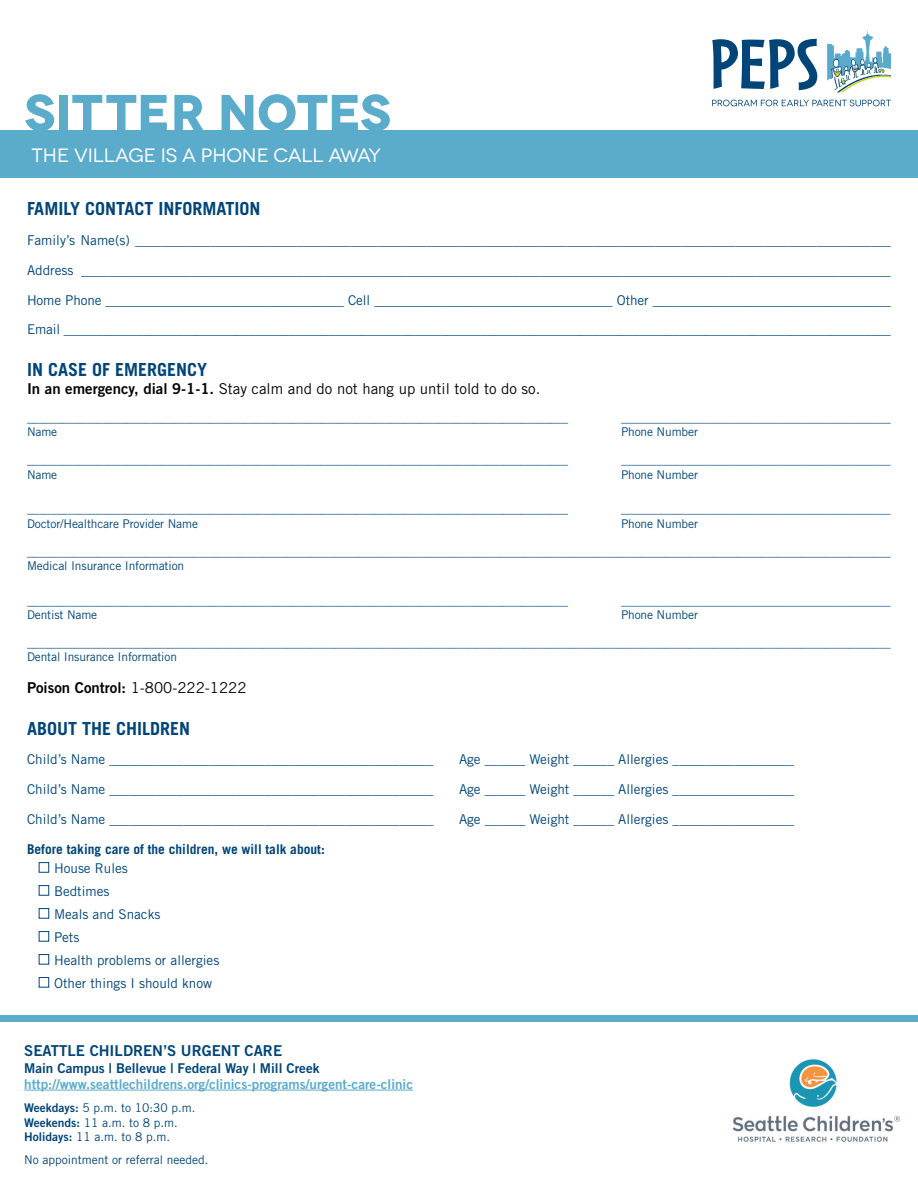
<style>
.page{position:relative;width:918px;height:1188px;background:#fff}
.page>*{position:absolute;margin:0;border:0;box-sizing:border-box;transform-origin:0 0}
.t1{font:700 50.7px "Novecentowide";color:#5babcb}
.t2{font:19.35px "Novecentowide";letter-spacing:-.005em;color:#fff}
.t3{font:700 18px "Trade Gothic LT Std";color:#004577}
.t4{font:15px "Trade Gothic LT Std";color:#040503}
.t5{font:15px "Trade Gothic LT Std Bd 2";color:#040503}
.t6{font:15px "Trade Gothic LT Std Bd 2";color:#004577}
.t7{font:13.5px "Trade Gothic LT Std";color:#004577}
.t8{font:700 13.5px "Trade Gothic LT Std";color:#004577}
.t9{font:13.5px "Trade Gothic LT Std Bd 2";color:#5babcb}
.t10{font:13.5px "Trade Gothic LT Std Bd 2";color:#004577}
.t11{font:12px "Trade Gothic LT Std";letter-spacing:-.01em;color:#004577}
.s1{font-weight:400}
.s2{font-family:"Trade Gothic LT Std Bd 2"}
.s3{font-family:"Trade Gothic LT Std"}
</style>
<div class="page">
<hr style="left:24px;top:1090px;width:389px;height:1px;background:#5babcb">
<img style="left:732px;top:1059px;width:168px;height:83px">
<div style="left:0;top:130px;width:918px;height:48px;background:#5babcb"></div>
<svg style="left:712px;top:39px;width:105px;height:51px"></svg>
<svg style="left:712px;top:100px;width:179px;height:6px"></svg>
<svg style="left:827px;top:30px;width:64px;height:62px"></svg>
<div style="left:0;top:1016px;width:918px;height:6px;background:#5babcb"></div>
<div style="left:39px;top:862px;width:10px;height:11px;border:1px solid #004577"></div>
<div style="left:39px;top:885px;width:10px;height:11px;border:1px solid #004577"></div>
<div style="left:39px;top:908px;width:10px;height:11px;border:1px solid #004577"></div>
<div style="left:39px;top:931px;width:10px;height:11px;border:1px solid #004577"></div>
<div style="left:39px;top:954px;width:10px;height:11px;border:1px solid #004577"></div>
<div style="left:39px;top:977px;width:10px;height:11px;border:1px solid #004577"></div>
<p class="t1" style="left:24px;top:81px;width:368px">SITTER NOTES</p>
<p class="t2" style="left:31px;top:144px;width:351px">THE VILLAGE IS A PHONE CALL AWAY</p>
<p class="t3" style="left:27px;top:198px;width:235px">FAMILY CONTACT INFORMATION</p>
<p class="t8" style="left:27px;top:232px;width:865px"><span class="s1">Family’s Name(s)</span> ________________________________________________________________________________________________________________</p>
<p class="t8" style="left:27px;top:262px;width:865px"><span class="s1">Address</span> ________________________________________________________________________________________________________________________</p>
<p class="t7" style="left:27px;top:292px;width:865px">Home Phone ____________________________________ Cell ____________________________________ Other ____________________________________</p>
<p class="t7" style="left:27px;top:321px;width:866px">Email _____________________________________________________________________________________________________________________________</p>
<p class="t3" style="left:27px;top:359px;width:182px">IN CASE OF EMERGENCY</p>
<p class="t4" style="left:27px;top:380px;width:515px"><span class="s2">In an emergency, dial 9-1-1.</span> Stay calm and do not hang up until told to do so.</p>
<p class="t11" style="left:27px;top:411px;width:543px">____________________________________________________________________________________________</p>
<p class="t11" style="left:621px;top:411px;width:271px">_____________________________________________</p>
<p class="t11" style="left:27px;top:425px;width:32px">Name</p>
<p class="t11" style="left:621px;top:425px;width:79px">Phone Number</p>
<p class="t11" style="left:27px;top:453px;width:543px">____________________________________________________________________________________________</p>
<p class="t11" style="left:621px;top:453px;width:271px">_____________________________________________</p>
<p class="t11" style="left:27px;top:467px;width:32px">Name</p>
<p class="t11" style="left:621px;top:467px;width:79px">Phone Number</p>
<p class="t11" style="left:27px;top:502px;width:543px">____________________________________________________________________________________________</p>
<p class="t11" style="left:621px;top:502px;width:271px">_____________________________________________</p>
<p class="t11" style="left:27px;top:516px;width:173px">Doctor/Healthcare Provider Name</p>
<p class="t11" style="left:621px;top:516px;width:79px">Phone Number</p>
<p class="t11" style="left:27px;top:544px;width:865px">__________________________________________________________________________________________________________________________________________________</p>
<p class="t11" style="left:27px;top:559px;width:159px">Medical Insurance Information</p>
<p class="t11" style="left:27px;top:593px;width:543px">____________________________________________________________________________________________</p>
<p class="t11" style="left:621px;top:593px;width:271px">_____________________________________________</p>
<p class="t11" style="left:27px;top:608px;width:72px">Dentist Name</p>
<p class="t11" style="left:621px;top:608px;width:79px">Phone Number</p>
<p class="t11" style="left:27px;top:636px;width:865px">__________________________________________________________________________________________________________________________________________________</p>
<p class="t11" style="left:27px;top:650px;width:152px">Dental Insurance Information</p>
<p class="t5" style="left:27px;top:678px;width:221px">Poison Control: <span class="s3">1-800-222-1222</span></p>
<p class="t3" style="left:27px;top:717px;width:165px">ABOUT THE CHILDREN</p>
<p class="t7" style="left:27px;top:752px;width:408px">Child’s Name ________________________________________________</p>
<p class="t7" style="left:459px;top:752px;width:337px">Age ______ Weight ______ Allergies __________________</p>
<p class="t7" style="left:27px;top:781px;width:408px">Child’s Name ________________________________________________</p>
<p class="t7" style="left:459px;top:781px;width:337px">Age ______ Weight ______ Allergies __________________</p>
<p class="t7" style="left:27px;top:811px;width:408px">Child’s Name ________________________________________________</p>
<p class="t7" style="left:459px;top:811px;width:337px">Age ______ Weight ______ Allergies __________________</p>
<p class="t8" style="left:27px;top:840px;width:299px">Before taking care of the children, we will talk about:</p>
<p class="t7" style="left:54px;top:860px;width:75px">House Rules</p>
<p class="t7" style="left:54px;top:883px;width:57px">Bedtimes</p>
<p class="t7" style="left:54px;top:906px;width:108px">Meals and Snacks</p>
<p class="t7" style="left:54px;top:929px;width:27px">Pets</p>
<p class="t7" style="left:54px;top:952px;width:167px">Health problems or allergies</p>
<p class="t7" style="left:54px;top:975px;width:160px">Other things I should know</p>
<p class="t6" style="left:24px;top:1042px;width:259px">SEATTLE CHILDREN’S URGENT CARE</p>
<p class="t10" style="left:24px;top:1059px;width:297px">Main Campus | Bellevue | Federal Way | Mill Creek</p>
<p class="t9" style="left:24px;top:1076px;width:390px">http://www.seattlechildrens.org/clinics-programs/urgent-care-clinic</p>
<p class="t11" style="left:24px;top:1101px;width:173px"><span class="s2">Weekdays:</span> 5 p.m. to 10:30 p.m.</p>
<p class="t11" style="left:24px;top:1115px;width:155px"><span class="s2">Weekends:</span> 11 a.m. to 8 p.m.</p>
<p class="t11" style="left:24px;top:1129px;width:147px"><span class="s2">Holidays:</span> 11 a.m. to 8 p.m.</p>
<p class="t11" style="left:24px;top:1153px;width:186px">No appointment or referral needed.</p>
</div>
